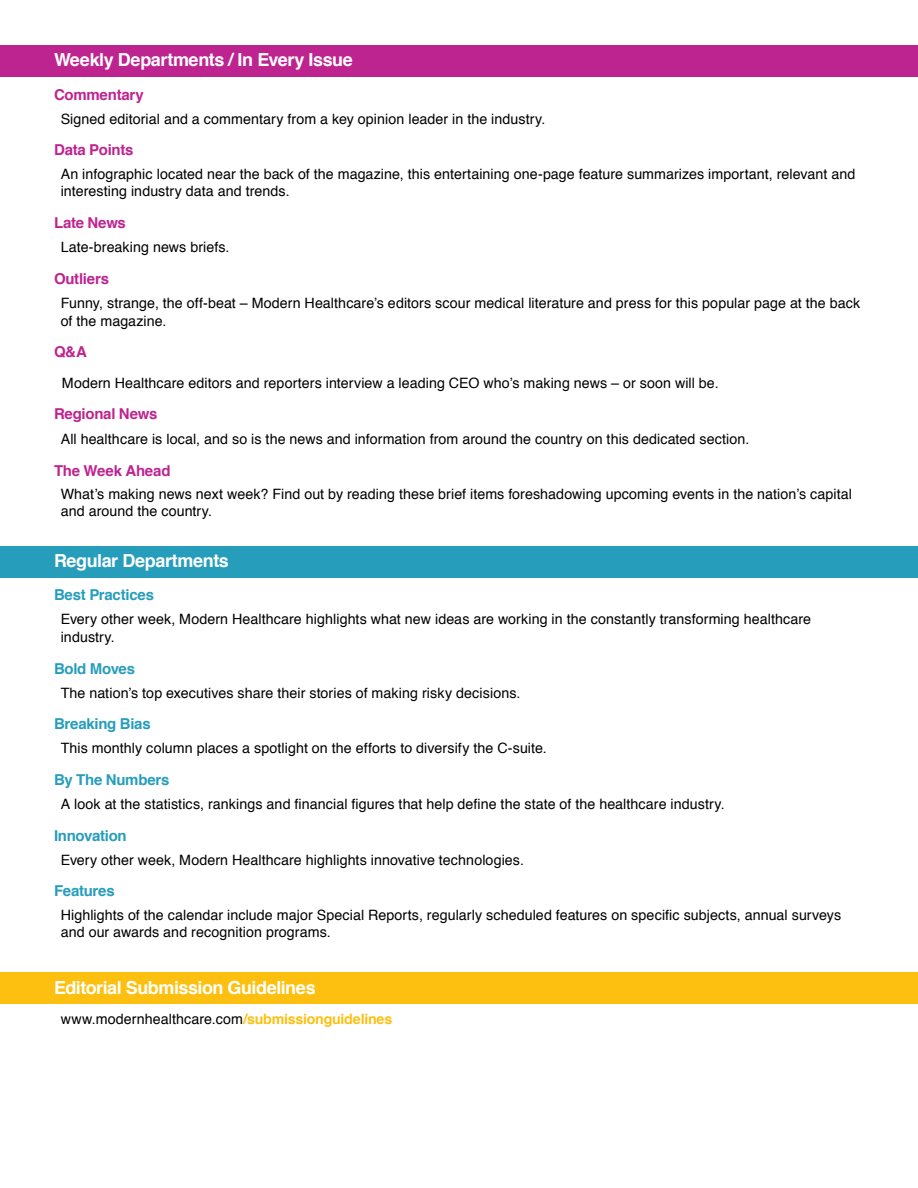
<style>
.page{position:relative;width:918px;height:1188px;background:#fff}
.page>*{position:absolute;margin:0;border:0;box-sizing:border-box;transform-origin:0 0}
.t1{font:700 18px "Helvetica";letter-spacing:-.025em;color:#fff}
.t2{font:700 15px "Helvetica";letter-spacing:-.02em;color:#279dbc}
.t3{font:700 15px "Helvetica";letter-spacing:-.015em;color:#be2490}
.t4{font:14.25px/17.1px "Helvetica";letter-spacing:.005em;color:#000}
.s1{font-weight:700;color:#fdc011}
</style>
<div class="page">
<div style="left:0;top:973px;width:918px;height:31px;background:#fdc011"></div>
<div style="left:0;top:546px;width:918px;height:31px;background:#279dbc"></div>
<div style="left:0;top:45px;width:918px;height:32px;background:#be2490"></div>
<p class="t1" style="left:54px;top:46px;width:300px">Weekly Departments / In Every Issue</p>
<p class="t3" style="left:54px;top:82px;width:91px">Commentary</p>
<p class="t4" style="left:61px;top:110px;width:486px">Signed editorial and a commentary from a key opinion leader in the industry.</p>
<p class="t3" style="left:54px;top:138px;width:81px">Data Points</p>
<p class="t4" style="left:61px;top:166px;width:796px">An infographic located near the back of the magazine, this entertaining one-page feature summarizes important, relevant and interesting industry data and trends.</p>
<p class="t3" style="left:54px;top:210px;width:74px">Late News</p>
<p class="t4" style="left:61px;top:239px;width:170px">Late-breaking news briefs.</p>
<p class="t3" style="left:54px;top:266px;width:57px">Outliers</p>
<p class="t4" style="left:61px;top:294px;width:801px;line-height:18px">Funny, strange, the off-beat – Modern Healthcare’s editors scour medical literature and press for this popular page at the back of the magazine.</p>
<p class="t3" style="left:54px;top:340px;width:35px">Q&amp;A</p>
<p class="t4" style="left:62px;top:375px;width:658px">Modern Healthcare editors and reporters interview a leading CEO who’s making news – or soon will be.</p>
<p class="t3" style="left:54px;top:402px;width:105px">Regional News</p>
<p class="t4" style="left:61px;top:431px;width:690px">All healthcare is local, and so is the news and information from around the country on this dedicated section.</p>
<p class="t3" style="left:54px;top:458px;width:118px">The Week Ahead</p>
<p class="t4" style="left:61px;top:486px;width:793px">What’s making news next week? Find out by reading these brief items foreshadowing upcoming events in the nation’s capital and around the country.</p>
<p class="t1" style="left:54px;top:546px;width:176px">Regular Departments</p>
<p class="t2" style="left:54px;top:583px;width:102px">Best Practices</p>
<p class="t4" style="left:61px;top:611px;width:752px;line-height:18px">Every other week, Modern Healthcare highlights what new ideas are working in the constantly transforming healthcare industry.</p>
<p class="t2" style="left:54px;top:656px;width:83px">Bold Moves</p>
<p class="t4" style="left:61px;top:685px;width:461px">The nation’s top executives share their stories of making risky decisions.</p>
<p class="t2" style="left:54px;top:712px;width:98px">Breaking Bias</p>
<p class="t4" style="left:61px;top:740px;width:488px">This monthly column places a spotlight on the efforts to diversify the C-suite.</p>
<p class="t2" style="left:54px;top:767px;width:117px">By The Numbers</p>
<p class="t4" style="left:61px;top:796px;width:666px">A look at the statistics, rankings and financial figures that help define the state of the healthcare industry.</p>
<p class="t2" style="left:54px;top:823px;width:74px">Innovation</p>
<p class="t4" style="left:61px;top:851px;width:465px">Every other week, Modern Healthcare highlights innovative technologies.</p>
<p class="t2" style="left:54px;top:879px;width:62px">Features</p>
<p class="t4" style="left:61px;top:907px;width:782px">Highlights of the calendar include major Special Reports, regularly scheduled features on specific subjects, annual surveys and our awards and recognition programs.</p>
<p class="t1" style="left:54px;top:973px;width:263px">Editorial Submission Guidelines</p>
<p class="t4" style="left:61px;top:1011px;width:333px">www.modernhealthcare.com<span class="s1">/submissionguidelines</span></p>
</div>
